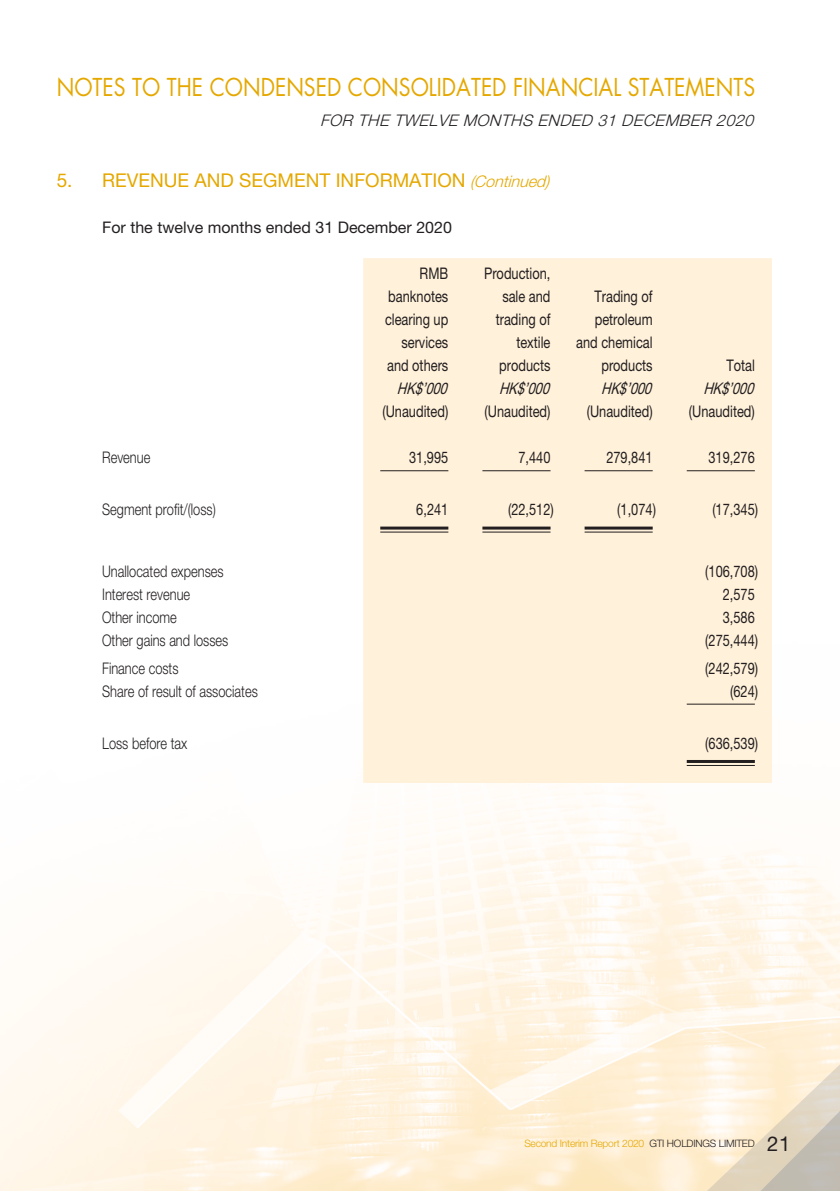
<style>
.page{position:relative;width:840px;height:1191px;background:#fff}
.page>*{position:absolute;margin:0;border:0;box-sizing:border-box;transform-origin:0 0}
.t1{font:24px "Futura Std";color:#e5a800;scale:.88 1}
.t2{font:20.4px "Helvetica Neue LT Std";color:#231f20}
.t3{font:19px "Helvetica Neue LT Std";color:#e5a800}
.t4{font:16px/23px "Helvetica Neue LT Std";color:#231f20;text-align:right;scale:.8 1}
.t5{font:300 16px "Helvetica Neue LT Std";color:#231f20;scale:.8 1}
.t6{font:italic 300 16px "Helvetica Neue LT Std";color:#231f20}
.t7{font:16px "Helvetica Neue LT Std";color:#231f20}
.t8{font:italic 16px "Helvetica Neue LT Std";color:#231f20;scale:.8 1}
.t9{font:300 10.2px "Helvetica Neue LT Std";letter-spacing:-.02em;color:#e5a800}
.s1{font-weight:300;font-style:italic;font-size:16px}
.s2{color:#231f20}
</style>
<div class="page">
<img style="left:0;top:600px;width:839px;height:591px">
<svg style="left:655px;top:1003px;width:184px;height:188px"></svg>
<div style="left:363px;top:258px;width:408px;height:525px;background:#fff1da"></div>
<hr style="left:380px;top:470px;width:68px;height:1px;background:#231f20">
<hr style="left:482px;top:470px;width:68px;height:1px;background:#231f20">
<hr style="left:584px;top:470px;width:68px;height:1px;background:#231f20">
<hr style="left:686px;top:470px;width:68px;height:1px;background:#231f20">
<hr style="left:380px;top:526px;width:68px;height:3px;background:#231f20">
<hr style="left:380px;top:531px;width:68px;height:1px;background:#231f20">
<hr style="left:482px;top:526px;width:68px;height:3px;background:#231f20">
<hr style="left:482px;top:531px;width:68px;height:1px;background:#231f20">
<hr style="left:584px;top:526px;width:68px;height:3px;background:#231f20">
<hr style="left:584px;top:531px;width:68px;height:1px;background:#231f20">
<hr style="left:686px;top:703px;width:68px;height:1px;background:#231f20">
<hr style="left:686px;top:760px;width:68px;height:3px;background:#231f20">
<hr style="left:686px;top:765px;width:68px;height:1px;background:#231f20">
<h1 class="t1" style="left:57px;top:72px;width:794px">NOTES TO THE CONDENSED CONSOLIDATED FINANCIAL STATEMENTS</h1>
<p class="t6" style="left:320px;top:111px;width:439px">FOR THE TWELVE MONTHS ENDED 31 DECEMBER 2020</p>
<p class="t3" style="left:57px;top:169px;width:494px">5. REVENUE AND SEGMENT INFORMATION <span class="s1">(Continued)</span></p>
<p class="t7" style="left:102px;top:218px;width:351px">For the twelve months ended 31 December 2020</p>
<p class="t4" style="left:385px;top:262px;width:81px">RMB banknotes clearing up services and others</p>
<p class="t4" style="left:484px;top:262px;width:84px">Production, sale and trading of textile products</p>
<p class="t4" style="left:576px;top:285px;width:97px">Trading of petroleum and chemical products</p>
<p class="t4" style="left:726px;top:354px;width:37px">Total</p>
<p class="t8" style="left:396px;top:379px;width:70px">HK$’000</p>
<p class="t8" style="left:498px;top:379px;width:70px">HK$’000</p>
<p class="t8" style="left:601px;top:379px;width:70px">HK$’000</p>
<p class="t8" style="left:703px;top:379px;width:70px">HK$’000</p>
<p class="t4" style="left:382px;top:400px;width:84px">(Unaudited)</p>
<p class="t4" style="left:484px;top:400px;width:84px">(Unaudited)</p>
<p class="t4" style="left:586px;top:400px;width:84px">(Unaudited)</p>
<p class="t4" style="left:688px;top:400px;width:84px">(Unaudited)</p>
<p class="t5" style="left:102px;top:448px;width:62px">Revenue</p>
<p class="t4" style="left:409px;top:446px;width:50px">31,995</p>
<p class="t4" style="left:518px;top:446px;width:42px">7,440</p>
<p class="t4" style="left:606px;top:446px;width:59px">279,841</p>
<p class="t4" style="left:708px;top:446px;width:59px">319,276</p>
<p class="t5" style="left:102px;top:500px;width:143px">Segment profit/(loss)</p>
<p class="t4" style="left:416px;top:498px;width:42px">6,241</p>
<p class="t4" style="left:507px;top:498px;width:59px">(22,512)</p>
<p class="t4" style="left:617px;top:498px;width:50px">(1,074)</p>
<p class="t4" style="left:712px;top:498px;width:59px">(17,345)</p>
<p class="t5" style="left:102px;top:561px;width:153px">Unallocated expenses</p>
<p class="t4" style="left:704px;top:559px;width:68px">(106,708)</p>
<p class="t5" style="left:102px;top:584px;width:111px">Interest revenue</p>
<p class="t4" style="left:722px;top:582px;width:42px">2,575</p>
<p class="t5" style="left:102px;top:607px;width:95px">Other income</p>
<p class="t4" style="left:722px;top:605px;width:42px">3,586</p>
<p class="t5" style="left:102px;top:630px;width:159px">Other gains and losses</p>
<p class="t4" style="left:704px;top:628px;width:68px">(275,444)</p>
<p class="t5" style="left:102px;top:658px;width:97px">Finance costs</p>
<p class="t4" style="left:704px;top:656px;width:68px">(242,579)</p>
<p class="t5" style="left:102px;top:681px;width:196px">Share of result of associates</p>
<p class="t4" style="left:729px;top:679px;width:36px">(624)</p>
<p class="t5" style="left:102px;top:733px;width:108px">Loss before tax</p>
<p class="t4" style="left:704px;top:731px;width:68px">(636,539)</p>
<p class="t9" style="left:524px;top:1137px;width:232px">Second Interim Report 2020 <span class="s2">GTI HOLDINGS LIMITED</span></p>
<p class="t2" style="left:766px;top:1131px;width:25px">21</p>
</div>
